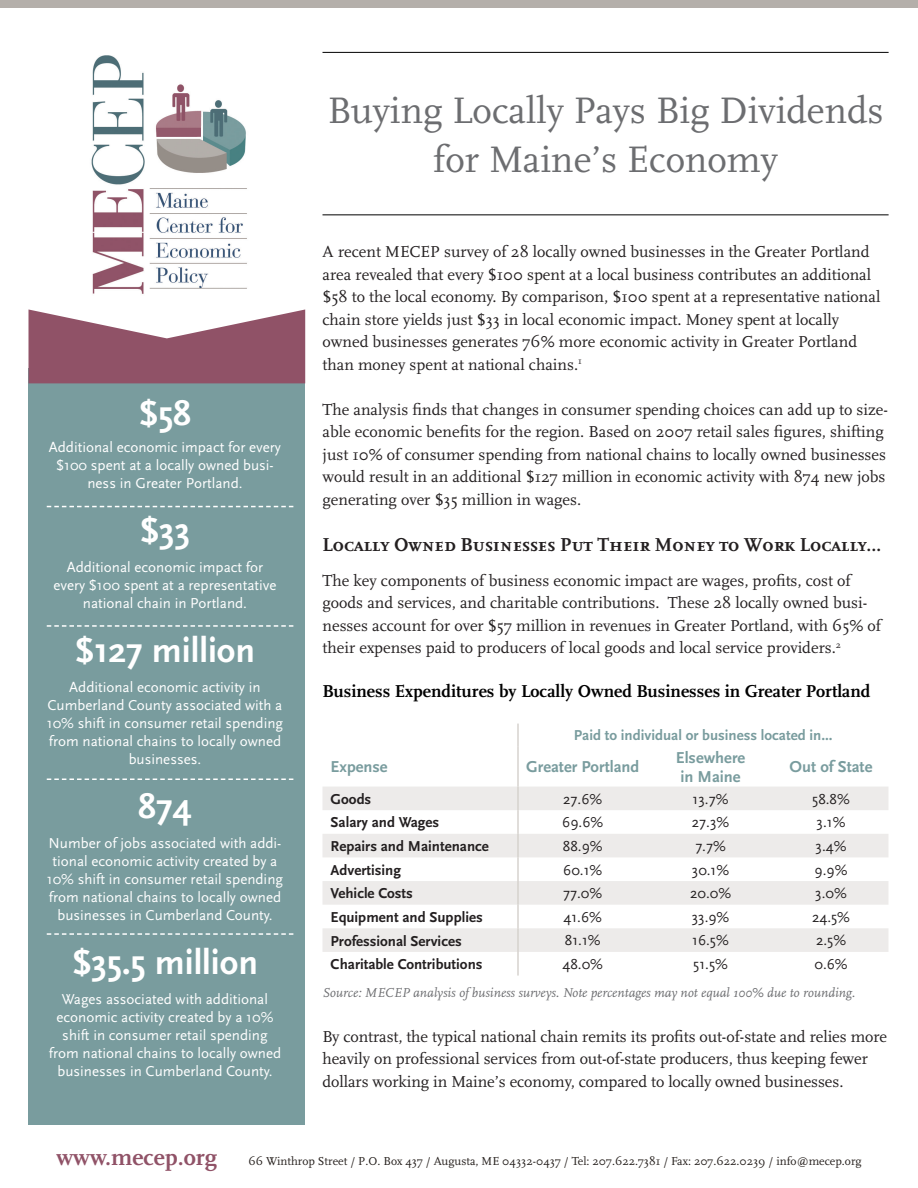
<style>
.page{position:relative;width:918px;height:1188px;background:#fff}
.page>*{position:absolute;margin:0;border:0;box-sizing:border-box;transform-origin:0 0}
.t1{font:38.55px/49.2px "Scala";color:#6c6d70;text-align:center}
.t2{font:700 36px "Scala Sans";color:#fff}
.t3{font:700 24px "Scala";color:#905267}
.t4{font:700 19.5px "Scala Caps";color:#231f20}
.t5{font:700 18px "Scala";color:#000}
.t6{font:16.5px/22.5px "Scala";color:#231f20}
.t7{font:700 16.5px/19.5px "Scala Sans";color:#799c9e}
.t8{font:15px/18px "Scala Sans";color:#fff;text-align:center}
.t9{font:700 15px "Scala Sans";color:#231f20}
.t10{font:15px "Scala Sans";color:#231f20}
.t11{font:700 15px "Scala Sans";color:#799c9e}
.t12{font:italic 13.5px "Scala";color:#6c6d70}
.t13{font:12px "Scala";color:#251f1c}
</style>
<div class="page">
<div style="left:0;top:0;width:918px;height:8px;background:#b4afaa"></div>
<img style="left:91px;top:55px;width:156px;height:239px">
<div style="left:28px;top:369px;width:277px;height:756px;background:#799c9e"></div>
<svg style="left:28px;top:309px;width:277px;height:74px"></svg>
<hr style="left:322px;top:52px;width:567px;height:1px;background:#000">
<hr style="left:322px;top:215px;width:567px;height:1px;background:#000">
<svg style="left:322px;top:787px;width:566px;height:165px;fill:#edebea"></svg>
<hr style="left:517px;top:787px;width:2px;height:23px;background:#d6d2ce">
<hr style="left:517px;top:810px;width:2px;height:24px;background:#d6d2ce">
<hr style="left:517px;top:834px;width:2px;height:23px;background:#d6d2ce">
<hr style="left:517px;top:857px;width:2px;height:24px;background:#d6d2ce">
<hr style="left:517px;top:881px;width:2px;height:24px;background:#d6d2ce">
<hr style="left:517px;top:905px;width:2px;height:23px;background:#d6d2ce">
<hr style="left:517px;top:928px;width:2px;height:24px;background:#d6d2ce">
<hr style="left:517px;top:952px;width:2px;height:24px;background:#d6d2ce">
<hr style="left:517px;top:724px;width:2px;height:22px;background:#d6d2ce">
<hr style="left:517px;top:746px;width:2px;height:41px;background:#d6d2ce">
<svg style="left:47px;top:506px;width:246px;height:1px"></svg>
<svg style="left:47px;top:625px;width:246px;height:2px"></svg>
<svg style="left:47px;top:778px;width:246px;height:2px"></svg>
<svg style="left:47px;top:933px;width:246px;height:2px"></svg>
<h2 class="t2" style="left:139px;top:394px;width:54px">$58</h2>
<p class="t8" style="left:49px;top:439px;width:234px">Additional economic impact for every $100 spent at a locally owned busi&shy;ness in Greater Portland.</p>
<h2 class="t2" style="left:140px;top:511px;width:52px">$33</h2>
<p class="t8" style="left:53px;top:559px;width:225px">Additional economic impact for every $100 spent at a representative national chain in Portland.</p>
<h2 class="t2" style="left:75px;top:631px;width:182px">$127 million</h2>
<p class="t8" style="left:47px;top:679px;width:238px">Additional economic activity in<br>Cumberland County associated with a<br>10% shift in consumer retail spending from national chains to locally owned businesses.</p>
<h2 class="t2" style="left:138px;top:787px;width:55px">874</h2>
<p class="t8" style="left:47px;top:835px;width:238px">Number of jobs associated with addi&shy;tional economic activity created by a 10% shift in consumer retail spending from national chains to locally owned businesses in Cumberland County.</p>
<h2 class="t2" style="left:72px;top:943px;width:187px">$35.5 million</h2>
<p class="t8" style="left:49px;top:991px;width:234px">Wages associated with additional economic activity created by a 10% shift in consumer retail spending from national chains to locally owned businesses in Cumberland County.</p>
<h1 class="t1" style="left:327px;top:87px;width:558px">Buying Locally Pays Big Dividends for Maine’s Economy</h1>
<p class="t6" style="left:322px;top:241px;width:560px">A recent MECEP survey of 28 locally owned businesses in the Greater Portland area revealed that every $100 spent at a local business contributes an additional $58 to the local economy. By comparison, $100 spent at a representative national chain store yields just $33 in local economic impact. Money spent at locally owned businesses generates 76% more economic activity in Greater Portland than money spent at national chains.<sup>1</sup></p>
<p class="t6" style="left:322px;top:398px;width:567px">The analysis finds that changes in consumer spending choices can add up to size&shy;able economic benefits for the region. Based on 2007 retail sales figures, shifting just 10% of consumer spending from national chains to locally owned businesses would result in an additional $127 million in economic activity with 874 new jobs generating over $35 million in wages.</p>
<p class="t4" style="left:322px;top:534px;width:560px">Locally Owned Businesses Put Their Money to Work Locally…</p>
<p class="t6" style="left:322px;top:569px;width:560px">The key components of business economic impact are wages, profits, cost of goods and services, and charitable contributions. These 28 locally owned busi&shy;nesses account for over $57 million in revenues in Greater Portland, with 65% of their expenses paid to producers of local goods and local service providers.<sup>2</sup></p>
<p class="t5" style="left:323px;top:681px;width:550px">Business Expenditures by Locally Owned Businesses in Greater Portland</p>
<p class="t11" style="left:574px;top:727px;width:260px">Paid to individual or business located in...</p>
<p class="t7" style="left:331px;top:758px;width:59px">Expense</p>
<p class="t7" style="left:526px;top:758px;width:115px">Greater Portland</p>
<p class="t7" style="left:676px;top:748px;width:71px">Elsewhere in Maine</p>
<p class="t7" style="left:790px;top:758px;width:84px">Out of State</p>
<p class="t9" style="left:331px;top:791px;width:42px">Goods</p>
<p class="t10" style="left:563px;top:791px;width:41px">27.6%</p>
<p class="t10" style="left:693px;top:791px;width:37px">13.7%</p>
<p class="t10" style="left:812px;top:791px;width:39px">58.8%</p>
<p class="t9" style="left:331px;top:815px;width:110px">Salary and Wages</p>
<p class="t10" style="left:562px;top:814px;width:42px">69.6%</p>
<p class="t10" style="left:692px;top:814px;width:39px">27.3%</p>
<p class="t10" style="left:817px;top:814px;width:30px">3.1%</p>
<p class="t9" style="left:331px;top:838px;width:160px">Repairs and Maintenance</p>
<p class="t10" style="left:563px;top:838px;width:41px">88.9%</p>
<p class="t10" style="left:695px;top:838px;width:32px">7.7%</p>
<p class="t10" style="left:816px;top:838px;width:32px">3.4%</p>
<p class="t9" style="left:331px;top:862px;width:72px">Advertising</p>
<p class="t10" style="left:563px;top:862px;width:41px">60.1%</p>
<p class="t10" style="left:692px;top:862px;width:39px">30.1%</p>
<p class="t10" style="left:815px;top:862px;width:34px">9.9%</p>
<p class="t9" style="left:331px;top:885px;width:84px">Vehicle Costs</p>
<p class="t10" style="left:563px;top:885px;width:41px">77.0%</p>
<p class="t10" style="left:690px;top:885px;width:43px">20.0%</p>
<p class="t10" style="left:815px;top:885px;width:33px">3.0%</p>
<p class="t9" style="left:331px;top:909px;width:154px">Equipment and Supplies</p>
<p class="t10" style="left:564px;top:909px;width:40px">41.6%</p>
<p class="t10" style="left:692px;top:909px;width:39px">33.9%</p>
<p class="t10" style="left:812px;top:909px;width:40px">24.5%</p>
<p class="t9" style="left:331px;top:933px;width:133px">Professional Services</p>
<p class="t10" style="left:565px;top:932px;width:37px">81.1%</p>
<p class="t10" style="left:692px;top:932px;width:38px">16.5%</p>
<p class="t10" style="left:816px;top:932px;width:32px">2.5%</p>
<p class="t9" style="left:331px;top:956px;width:153px">Charitable Contributions</p>
<p class="t10" style="left:563px;top:956px;width:42px">48.0%</p>
<p class="t10" style="left:693px;top:956px;width:36px">51.5%</p>
<p class="t10" style="left:814px;top:956px;width:35px">0.6%</p>
<p class="t12" style="left:322px;top:985px;width:534px">Source: MECEP analysis of business surveys. Note percentages may not equal 100% due to rounding.</p>
<p class="t6" style="left:322px;top:1025px;width:566px">By contrast, the typical national chain remits its profits out-of-state and relies more heavily on professional services from out-of-state producers, thus keeping fewer dollars working in Maine’s economy, compared to locally owned businesses.</p>
<h3 class="t3" style="left:56px;top:1143px;width:162px">www.mecep.org</h3>
<p class="t13" style="left:249px;top:1154px;width:614px">66 Winthrop Street / P.O. Box 437 / Augusta, ME 04332-0437 / Tel: 207.622.7381 / Fax: 207.622.0239 / info@mecep.org</p>
</div>
